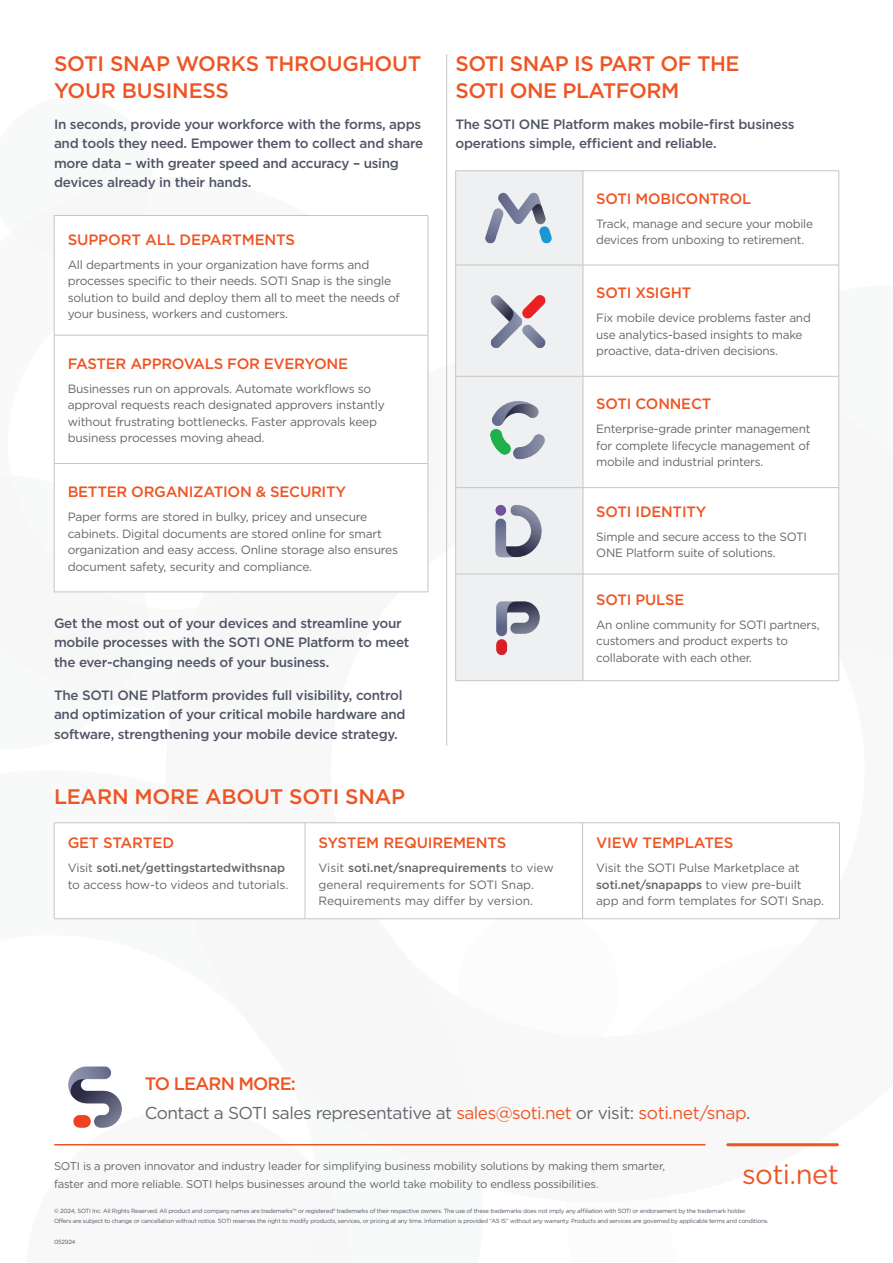
<style>
.page{position:relative;width:893px;height:1263px;background:#fff}
.page>*{position:absolute;margin:0;border:0;box-sizing:border-box;transform-origin:0 0}
.t1{font:27.45px "Gotham Rounded";letter-spacing:-.02em;color:#ee5524}
.t2{font:500 21px/27px "Gotham";letter-spacing:-.01em;color:#ee5524}
.Bullets_2_-smaller_text{font:500 18px "Gotham";letter-spacing:-.05em;color:#ee5524}
.Bullets_2_-smaller_text-2{font:17.25px "Gotham";letter-spacing:-.03em;color:#63666b}
.t3{font:500 15px "Gotham";letter-spacing:-.01em;color:#ee5524}
.t4{font:500 13.5px/19.5px "Gotham";letter-spacing:-.02em;color:#515667}
.t5{font:12px/16.5px "Gotham";letter-spacing:-.02em;color:#63666b}
.t6{font:12px/16.5px "Gotham";color:#63666b}
.t7{font:11.25px/18.6px "Gotham Rounded";letter-spacing:-.02em;color:#62656a}
.t8{font:6px "Gotham Rounded";letter-spacing:-.04em;color:#515667}
.s1{font-weight:500}
.s2{color:#ee5524}
.s3{font-size:17.4px;color:#ee5524}
.s4{font-size:17.4px}
</style>
<div class="page">
<svg style="left:54px;top:1144px;width:298px;height:2px"></svg>
<svg style="left:839px;top:285px;width:1px;height:368px"></svg>
<svg style="left:55px;top:216px;width:373px;height:376px"></svg>
<hr style="left:54px;top:215px;width:374px;height:1px;background:#c7c5c3">
<hr style="left:54px;top:216px;width:1px;height:119px;background:#c7c5c3">
<hr style="left:428px;top:216px;width:1px;height:119px;background:#c7c5c3">
<hr style="left:54px;top:335px;width:374px;height:1px;background:#c7c5c3">
<hr style="left:54px;top:335px;width:1px;height:128px;background:#c7c5c3">
<hr style="left:428px;top:335px;width:1px;height:128px;background:#c7c5c3">
<hr style="left:54px;top:463px;width:374px;height:1px;background:#c7c5c3">
<hr style="left:54px;top:464px;width:1px;height:128px;background:#c7c5c3">
<hr style="left:428px;top:464px;width:1px;height:128px;background:#c7c5c3">
<hr style="left:54px;top:592px;width:374px;height:1px;background:#c7c5c3">
<hr style="left:446px;top:54px;width:1px;height:692px;background:#c7c5c3">
<div style="left:456px;top:171px;width:127px;height:509px;background:#eef0f1"></div>
<svg style="left:584px;top:171px;width:254px;height:403px"></svg>
<hr style="left:455px;top:170px;width:128px;height:1px;background:#c7c5c3">
<hr style="left:455px;top:171px;width:1px;height:94px;background:#c7c5c3">
<hr style="left:455px;top:265px;width:1px;height:111px;background:#c7c5c3">
<hr style="left:455px;top:376px;width:1px;height:112px;background:#c7c5c3">
<hr style="left:455px;top:488px;width:1px;height:86px;background:#c7c5c3">
<hr style="left:455px;top:574px;width:1px;height:106px;background:#c7c5c3">
<hr style="left:456px;top:265px;width:127px;height:1px;background:#c7c5c3">
<hr style="left:456px;top:376px;width:127px;height:1px;background:#c7c5c3">
<hr style="left:456px;top:487px;width:127px;height:1px;background:#c7c5c3">
<hr style="left:456px;top:574px;width:127px;height:1px;background:#c7c5c3">
<hr style="left:455px;top:680px;width:128px;height:1px;background:#c7c5c3">
<hr style="left:583px;top:170px;width:256px;height:1px;background:#c7c5c3">
<hr style="left:583px;top:265px;width:256px;height:1px;background:#c7c5c3">
<hr style="left:583px;top:376px;width:256px;height:1px;background:#c7c5c3">
<hr style="left:583px;top:487px;width:256px;height:1px;background:#c7c5c3">
<hr style="left:583px;top:171px;width:1px;height:94px;background:#c7c5c3">
<hr style="left:583px;top:265px;width:1px;height:111px;background:#c7c5c3">
<hr style="left:583px;top:376px;width:1px;height:111px;background:#c7c5c3">
<hr style="left:583px;top:488px;width:1px;height:86px;background:#c7c5c3">
<hr style="left:838px;top:171px;width:1px;height:94px;background:#c7c5c3">
<hr style="left:838px;top:265px;width:1px;height:111px;background:#c7c5c3">
<hr style="left:838px;top:376px;width:1px;height:112px;background:#c7c5c3">
<hr style="left:838px;top:488px;width:1px;height:86px;background:#c7c5c3">
<hr style="left:583px;top:574px;width:256px;height:1px;background:#c7c5c3">
<hr style="left:583px;top:680px;width:256px;height:1px;background:#c7c5c3">
<hr style="left:583px;top:574px;width:1px;height:106px;background:#c7c5c3">
<hr style="left:838px;top:574px;width:1px;height:106px;background:#c7c5c3">
<img style="left:484px;top:183px;width:68px;height:70px">
<img style="left:483px;top:286px;width:70px;height:71px">
<img style="left:484px;top:496px;width:68px;height:70px">
<img style="left:483px;top:592px;width:70px;height:71px">
<img style="left:68px;top:1066px;width:54px;height:62px">
<hr style="left:55px;top:1144px;width:650px;height:1px;background:#ee5524">
<hr style="left:728px;top:1143px;width:109px;height:3px;background:#ee5524">
<img style="left:479px;top:392px;width:77px;height:76px">
<svg style="left:55px;top:823px;width:784px;height:95px"></svg>
<hr style="left:54px;top:822px;width:251px;height:1px;background:#c7c5c3">
<hr style="left:54px;top:823px;width:1px;height:95px;background:#c7c5c3">
<hr style="left:305px;top:822px;width:278px;height:1px;background:#c7c5c3">
<hr style="left:305px;top:823px;width:1px;height:95px;background:#c7c5c3">
<hr style="left:583px;top:822px;width:257px;height:1px;background:#c7c5c3">
<hr style="left:582px;top:823px;width:1px;height:95px;background:#c7c5c3">
<hr style="left:839px;top:823px;width:1px;height:95px;background:#c7c5c3">
<hr style="left:54px;top:918px;width:251px;height:1px;background:#c7c5c3">
<hr style="left:305px;top:918px;width:278px;height:1px;background:#c7c5c3">
<hr style="left:583px;top:918px;width:257px;height:1px;background:#c7c5c3">
<p class="t2" style="left:54px;top:50px;width:369px">SOTI SNAP WORKS THROUGHOUT<br>YOUR BUSINESS</p>
<p class="t2" style="left:455px;top:50px;width:286px">SOTI SNAP IS PART OF THE<br>SOTI ONE PLATFORM</p>
<p class="t4" style="left:54px;top:114px;width:371px">In seconds, provide your workforce with the forms, apps and tools they need. Empower them to collect and share more data – with greater speed and accuracy – using devices already in their hands.</p>
<p class="t4" style="left:455px;top:114px;width:341px">The SOTI ONE Platform makes mobile-first business operations simple, efficient and reliable.</p>
<p class="t3" style="left:68px;top:230px;width:229px">SUPPORT ALL DEPARTMENTS</p>
<p class="t5" style="left:68px;top:256px;width:334px">All departments in your organization have forms and processes specific to their needs. SOTI Snap is the single solution to build and deploy them all to meet the needs of your business, workers and customers.</p>
<p class="t3" style="left:68px;top:354px;width:282px">FASTER APPROVALS FOR EVERYONE</p>
<p class="t5" style="left:68px;top:380px;width:319px">Businesses run on approvals. Automate workflows so approval requests reach designated approvers instantly without frustrating bottlenecks. Faster approvals keep business processes moving ahead.</p>
<p class="t3" style="left:68px;top:482px;width:280px">BETTER ORGANIZATION &amp; SECURITY</p>
<p class="t5" style="left:68px;top:508px;width:332px">Paper forms are stored in bulky, pricey and unsecure cabinets. Digital documents are stored online for smart organization and easy access. Online storage also ensures document safety, security and compliance.</p>
<p class="t4" style="left:54px;top:613px;width:357px">Get the most out of your devices and streamline your mobile processes with the SOTI ONE Platform to meet the ever-changing needs of your business.</p>
<p class="t4" style="left:54px;top:685px;width:353px">The SOTI ONE Platform provides full visibility, control and optimization of your critical mobile hardware and software, strengthening your mobile device strategy.</p>
<p class="t2" style="left:54px;top:782px;width:353px">LEARN MORE ABOUT SOTI SNAP</p>
<p class="t3" style="left:68px;top:833px;width:108px">GET STARTED</p>
<p class="t5" style="left:68px;top:859px;width:222px">Visit <span class="s1">soti.net/gettingstartedwithsnap </span>to access how-to videos and tutorials.</p>
<p class="t3" style="left:318px;top:833px;width:189px">SYSTEM REQUIREMENTS</p>
<p class="t6" style="left:318px;top:859px;width:237px">Visit <span class="s1">soti.net/snaprequirements</span> to view general requirements for SOTI Snap.<br>Requirements may differ by version.</p>
<p class="t3" style="left:596px;top:188px;width:157px">SOTI MOBICONTROL</p>
<p class="t5" style="left:596px;top:215px;width:218px">Track, manage and secure your mobile devices from unboxing to retirement.</p>
<p class="t3" style="left:596px;top:283px;width:97px">SOTI XSIGHT</p>
<p class="t5" style="left:596px;top:309px;width:216px">Fix mobile device problems faster and use analytics-based insights to make proactive, data-driven decisions.</p>
<p class="t3" style="left:596px;top:394px;width:117px">SOTI CONNECT</p>
<p class="t5" style="left:596px;top:421px;width:216px;text-align:justify">Enterprise-grade printer management for complete lifecycle management of mobile and industrial printers.</p>
<p class="t3" style="left:596px;top:501px;width:112px">SOTI IDENTITY</p>
<p class="t5" style="left:596px;top:528px;width:212px">Simple and secure access to the SOTI<br>ONE Platform suite of solutions.</p>
<p class="t3" style="left:596px;top:590px;width:90px">SOTI PULSE</p>
<p class="t5" style="left:596px;top:616px;width:225px">An online community for SOTI partners, customers and product experts to collaborate with each other.</p>
<p class="t3" style="left:596px;top:833px;width:139px">VIEW TEMPLATES</p>
<p class="t5" style="left:596px;top:859px;width:229px">Visit the SOTI Pulse Marketplace at <span class="s1">soti.net/snapapps</span> to view pre-built app and form templates for SOTI Snap.</p>
<p class="Bullets_2_-smaller_text" style="left:145px;top:1072px;width:153px">TO LEARN MORE:</p>
<p class="Bullets_2_-smaller_text-2" style="left:145px;top:1102px;width:607px">Contact a SOTI sales representative at <span class="s2">sales@soti.net</span> or visit: <span class="s3">soti.net/snap</span><span class="s4">.</span></p>
<p class="t7" style="left:54px;top:1156px;width:613px">SOTI is a proven innovator and industry leader for simplifying business mobility solutions by making them smarter, faster and more reliable. SOTI helps businesses around the world take mobility to endless possibilities.</p>
<p class="t1" style="left:742px;top:1155px;width:98px">soti.net</p>
<p class="t8" style="left:54px;top:1206px;width:694px">© 2024, SOTI Inc. All Rights Reserved. All product and company names are trademarks™ or registered® trademarks of their respective owners. The use of these trademarks does not imply any affiliation with SOTI or endorsement by the trademark holder.</p>
<p class="t8" style="left:54px;top:1217px;width:716px">Offers are subject to change or cancellation without notice. SOTI reserves the right to modify products, services, or pricing at any time. Information is provided “AS IS” without any warranty. Products and services are governed by applicable terms and conditions.</p>
<p class="t8" style="left:54px;top:1238px;width:23px">052924</p>
</div>
